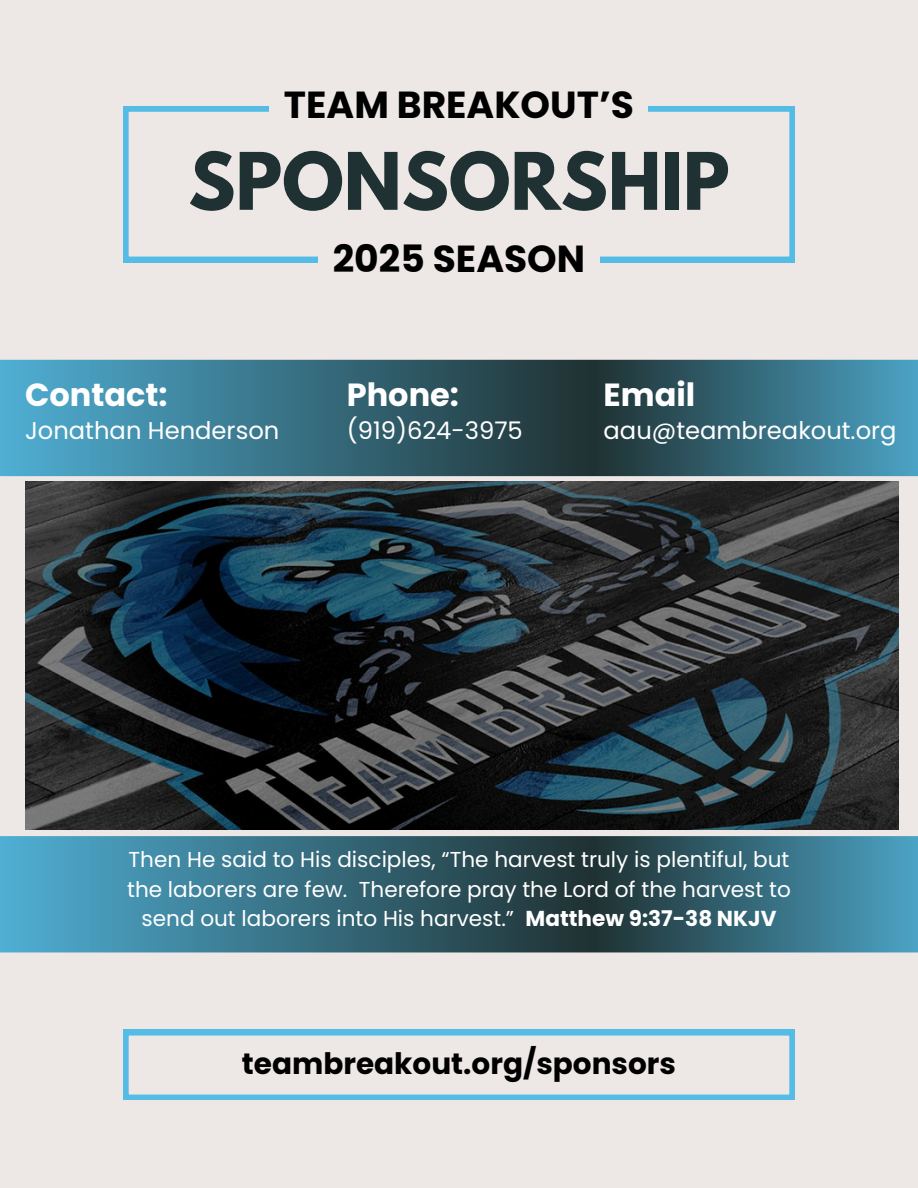
<style>
.page{position:relative;width:918px;height:1188px;background:#ede8e5}
.page>*{position:absolute;margin:0;border:0;box-sizing:border-box;transform-origin:0 0}
.t1{font:700 70.2px "League Spartan";color:#1f3132}
.t2{font:700 37.65px "Poppins";color:#000}
.t3{font:700 31.95px "Poppins";color:#fff}
.t4{font:700 29.55px "Poppins";color:#000}
.t5{font:24.3px "Poppins";color:#fff}
.t6{font:21.6px/29.2px "Poppins";color:#fff;text-align:center}
.s1{font-weight:700}
</style>
<div class="page">
<svg style="left:0;top:360px;width:918px;height:116px;background:#366d80"></svg>
<svg style="left:0;top:836px;width:918px;height:116px;background:#366e80"></svg>
<img style="left:25px;top:482px;width:873px;height:348px">
<svg style="left:123px;top:106px;width:672px;height:156px"></svg>
<svg style="left:123px;top:1030px;width:672px;height:70px"></svg>
<div style="left:318px;top:227px;width:282px;height:66px;background:#ede8e5"></div>
<div style="left:270px;top:73px;width:378px;height:66px;background:#ede8e5"></div>
<h3 class="t2" style="left:284px;top:79px;width:352px">TEAM BREAKOUT’S</h3>
<h1 class="t1" style="left:188px;top:147px;width:543px">SPONSORSHIP</h1>
<h2 class="t2" style="left:333px;top:233px;width:254px">2025 SEASON</h2>
<h3 class="t3" style="left:25px;top:372px;width:144px">Contact:</h3>
<h4 class="t5" style="left:25px;top:413px;width:256px">Jonathan Henderson</h4>
<h4 class="t3" style="left:347px;top:372px;width:114px">Phone:</h4>
<h4 class="t5" style="left:347px;top:413px;width:178px">(919)624-3975</h4>
<p class="t3" style="left:604px;top:372px;width:93px">Email</p>
<p class="t5" style="left:604px;top:413px;width:295px">aau@teambreakout.org</p>
<h3 class="t6" style="left:127px;top:845px;width:665px">Then He said to His disciples, “The harvest truly is plentiful, but the laborers are few. Therefore pray the Lord of the harvest to send out laborers into His harvest.” <span class="s1">Matthew 9:37-38 NKJV</span></h3>
<p class="t4" style="left:242px;top:1043px;width:436px">teambreakout.org/sponsors</p>
</div>
